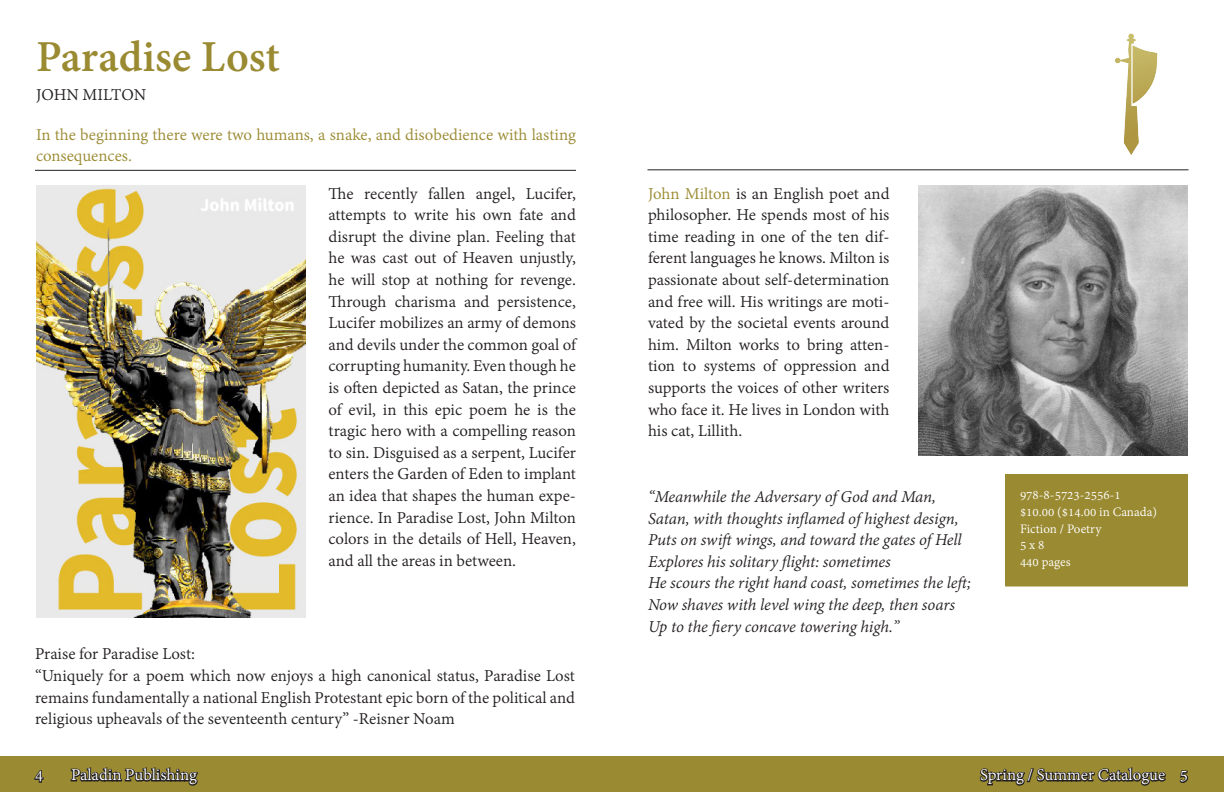
<style>
.page{position:relative;width:1224px;height:792px;background:#fff}
.page>*{position:absolute;margin:0;border:0;box-sizing:border-box;transform-origin:0 0}
.t1{font:700 48px "Adobe Devanagari";color:#9a8a31}
.t2{font:18px/21.6px "Adobe Devanagari";color:#231f20;text-align:justify}
.t3{font:italic 18px "Adobe Devanagari";letter-spacing:-.01em;color:#231f20}
.t4{font:18px/21.6px "Adobe Devanagari";color:#9a8a31}
.t5{font:18px "Adobe Devanagari";color:#fff}
.t6{font:14px "Adobe Devanagari";color:#fff}
.s1{color:#9a8a31}
</style>
<div class="page">
<img style="left:36px;top:186px;width:270px;height:432px">
<div style="left:0;top:757px;width:1223px;height:35px;background:#9a8a31"></div>
<div style="left:0;top:756px;width:1224px;height:36px;border:1px solid #9a8a31"></div>
<hr style="left:35px;top:170px;width:541px;height:1px;background:#231f20">
<img style="left:918px;top:186px;width:270px;height:270px">
<div style="left:1012px;top:482px;width:168px;height:97px;background:#9a8a31"></div>
<div style="left:1005px;top:474px;width:183px;height:112px;border:15px solid #9a8a31"></div>
<hr style="left:648px;top:169px;width:540px;height:1px;background:#231f20">
<img style="left:1072px;top:33px;width:117px;height:138px">
<svg style="left:34px;top:770px;width:10px;height:13px"></svg>
<svg style="left:70px;top:767px;width:128px;height:19px"></svg>
<svg style="left:979px;top:767px;width:187px;height:19px"></svg>
<svg style="left:1179px;top:770px;width:9px;height:13px"></svg>
<p class="t1" style="left:36px;top:29px;width:245px">Paradise Lost</p>
<p class="t2" style="left:36px;top:85px;width:112px">JOHN MILTON</p>
<p class="t4" style="left:36px;top:125px;width:542px">In the beginning there were two humans, a snake, and disobedience with lasting consequences.</p>
<p class="t2" style="left:328px;top:184px;width:249px">The recently fallen angel, Lucifer, attempts to write his own fate and disrupt the divine plan. Feeling that he was cast out of Heaven unjustly, he will stop at nothing for revenge.<br>Through charisma and persistence, Lucifer mobilizes an army of demons and devils under the common goal of corrupting humanity. Even though he is often depicted as Satan, the prince of evil, in this epic poem he is the tragic hero with a compelling reason to sin. Disguised as a serpent, Lucifer enters the Garden of Eden to implant an idea that shapes the human expe&shy;rience. In Paradise Lost, John Milton colors in the details of Hell, Heaven, and all the areas in between.</p>
<p class="t2" style="left:35px;top:645px;width:162px">Praise for Paradise Lost:</p>
<p class="t2" style="left:35px;top:666px;width:542px">“Uniquely for a poem which now enjoys a high canonical status, Paradise Lost remains fundamentally a national English Protestant epic born of the political and religious upheavals of the seventeenth century” -Reisner Noam</p>
<p class="t2" style="left:648px;top:184px;width:243px"><span class="s1">John Milton</span> is an English poet and philosopher. He spends most of his time reading in one of the ten dif&shy;ferent languages he knows. Milton is passionate about self-determination and free will. His writings are moti&shy;vated by the societal events around him. Milton works to bring atten&shy;tion to systems of oppression and supports the voices of other writers who face it. He lives in London with his cat, Lillith.</p>
<p class="t3" style="left:648px;top:487px;width:290px">“Meanwhile the Adversary of God and Man,</p>
<p class="t3" style="left:648px;top:508px;width:312px">Satan, with thoughts inflamed of highest design,</p>
<p class="t3" style="left:648px;top:530px;width:315px">Puts on swift wings, and toward the gates of Hell</p>
<p class="t3" style="left:648px;top:551px;width:244px">Explores his solitary flight: sometimes</p>
<p class="t3" style="left:648px;top:573px;width:324px">He scours the right hand coast, sometimes the left;</p>
<p class="t3" style="left:648px;top:595px;width:309px">Now shaves with level wing the deep, then soars</p>
<p class="t3" style="left:648px;top:616px;width:253px">Up to the fiery concave towering high.”</p>
<p class="t6" style="left:1020px;top:487px;width:102px">978-8-5723-2556-1</p>
<p class="t6" style="left:1020px;top:504px;width:139px">$10.00 ($14.00 in Canada)</p>
<p class="t6" style="left:1020px;top:521px;width:83px">Fiction / Poetry</p>
<p class="t6" style="left:1020px;top:537px;width:26px">5 x 8</p>
<p class="t6" style="left:1020px;top:554px;width:52px">440 pages</p>
<p class="t5" style="left:35px;top:765px;width:10px">4</p>
<p class="t5" style="left:71px;top:765px;width:127px">Paladin Publishing</p>
<p class="t5" style="left:980px;top:765px;width:209px">Spring / Summer Catalogue 5</p>
</div>
